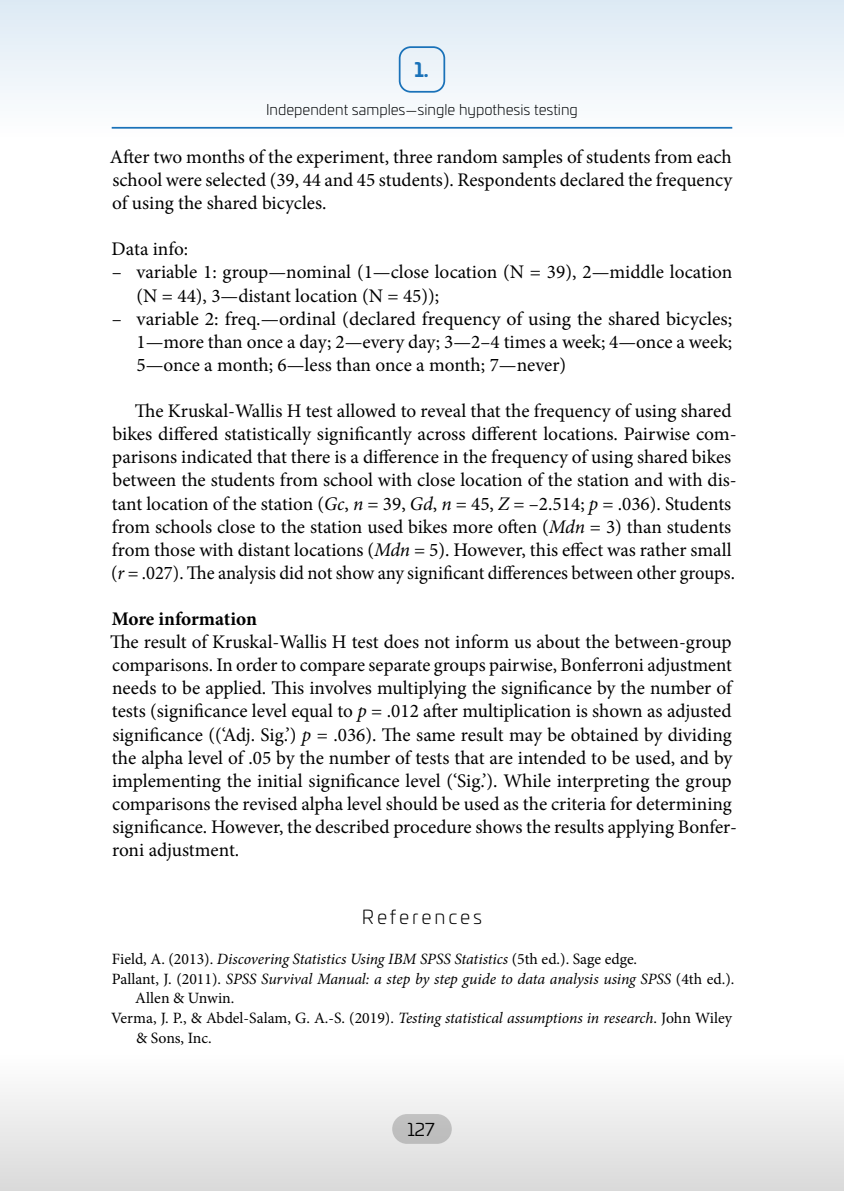
<style>
.page{position:relative;width:844px;height:1191px;background:#fff}
.page>*{position:absolute;margin:0;border:0;box-sizing:border-box;transform-origin:0 0}
.t1{font:19.25px/23.1px "Minion Pro";color:#000}
.t2{font:700 19.25px "Minion Pro";letter-spacing:-.01em;color:#000}
.t3{font:300 19.25px "Univia Pro";letter-spacing:.15em;color:#000}
.t4{font:700 19.25px "Univia Pro";color:#1a72b9}
.t5{font:17.5px "Univia Pro";color:#000}
.t6{font:italic 15.75px "Minion Pro";letter-spacing:-.01em;color:#000}
.t7{font:15.75px "Minion Pro";color:#000}
.t8{font:300 14.88px "Univia Pro";color:#000}
.s1{font-style:italic}
.s2{font-style:normal}
</style>
<div class="page">
<div style="left:0;top:1052px;width:843px;height:139px;background:linear-gradient(to bottom,#fff,#d9d9d9)"></div>
<div style="left:0;top:0;width:843px;height:139px;background:linear-gradient(to bottom,#dfebf5,#f7fafc)"></div>
<p class="t4" style="left:414px;top:55px;width:16px">1.</p>
<p class="t8" style="left:266px;top:99px;width:313px">Independent samples—single hypothesis testing</p>
<p class="t1" style="left:110px;top:145px;width:624px;text-align:justify">After two months of the experiment, three random samples of students from each school were selected (39, 44 and 45 students). Respondents declared the frequency of using the shared bicycles.</p>
<p class="t1" style="left:112px;top:238px;width:78px">Data info:</p>
<p class="t1" style="left:136px;top:261px;width:597px;text-indent:-25px">– variable 1: group—nominal (1—close location (N = 39), 2—middle location (N = 44), 3—distant location (N = 45));</p>
<p class="t1" style="left:136px;top:307px;width:597px;text-align:justify;text-indent:-25px">– variable 2: freq.—ordinal (declared frequency of using the shared bicycles; 1—more than once a day; 2—every day; 3—2–4 times a week; 4—once a week; 5—once a month; 6—less than once a month; 7—never)</p>
<p class="t1" style="left:111px;top:399px;width:627px;text-indent:24px">The Kruskal-Wallis H test allowed to reveal that the frequency of using shared bikes differed statistically significantly across different locations. Pairwise com&shy;parisons indicated that there is a difference in the frequency of using shared bikes between the students from school with close location of the station and with dis&shy;tant location of the station (<span class="s1">Gc</span>, <span class="s1">n</span> = 39, <span class="s1">Gd</span>, <span class="s1">n</span> = 45, <span class="s1">Z</span> = –2.514; <span class="s1">p</span> = .036). Students from schools close to the station used bikes more often (<span class="s1">Mdn</span> = 3) than students from those with distant locations (<span class="s1">Mdn</span> = 5). However, this effect was rather small (<span class="s1">r</span> = .027). The analysis did not show any significant differences between other groups.</p>
<p class="t2" style="left:112px;top:605px;width:147px">More information</p>
<p class="t1" style="left:110px;top:630px;width:628px">The result of Kruskal-Wallis H test does not inform us about the between-group comparisons. In order to compare separate groups pairwise, Bonferroni adjustment needs to be applied. This involves multiplying the significance by the number of tests (significance level equal to <span class="s1">p</span> = .012 after multiplication is shown as adjusted significance ((‘Adj. Sig.’) <span class="s1">p</span> = .036). The same result may be obtained by dividing the alpha level of .05 by the number of tests that are intended to be used, and by implementing the initial significance level (‘Sig.’). While interpreting the group comparisons the revised alpha level should be used as the criteria for determining significance. However, the described procedure shows the results applying Bonfer&shy;roni adjustment.</p>
<p class="t3" style="left:362px;top:903px;width:122px">References</p>
<p class="t6" style="left:112px;top:948px;width:526px"><span class="s2">Field, A. (2013).</span> Discovering Statistics Using IBM SPSS Statistics <span class="s2">(5th ed.). Sage edge.</span></p>
<p class="t6" style="left:112px;top:968px;width:624px"><span class="s2">Pallant, J. (2011).</span> SPSS Survival Manual: a step by step guide to data analysis using SPSS <span class="s2">(4th ed.).</span></p>
<p class="t7" style="left:135px;top:988px;width:101px">Allen &amp; Unwin.</p>
<p class="t7" style="left:111px;top:1007px;width:622px">Verma, J. P., &amp; Abdel-Salam, G. A.-S. (2019). <span class="s1">Testing statistical assumptions in research</span>. John Wiley</p>
<p class="t7" style="left:136px;top:1027px;width:77px">&amp; Sons, Inc.</p>
<p class="t5" style="left:407px;top:1116px;width:29px">127</p>
</div>
